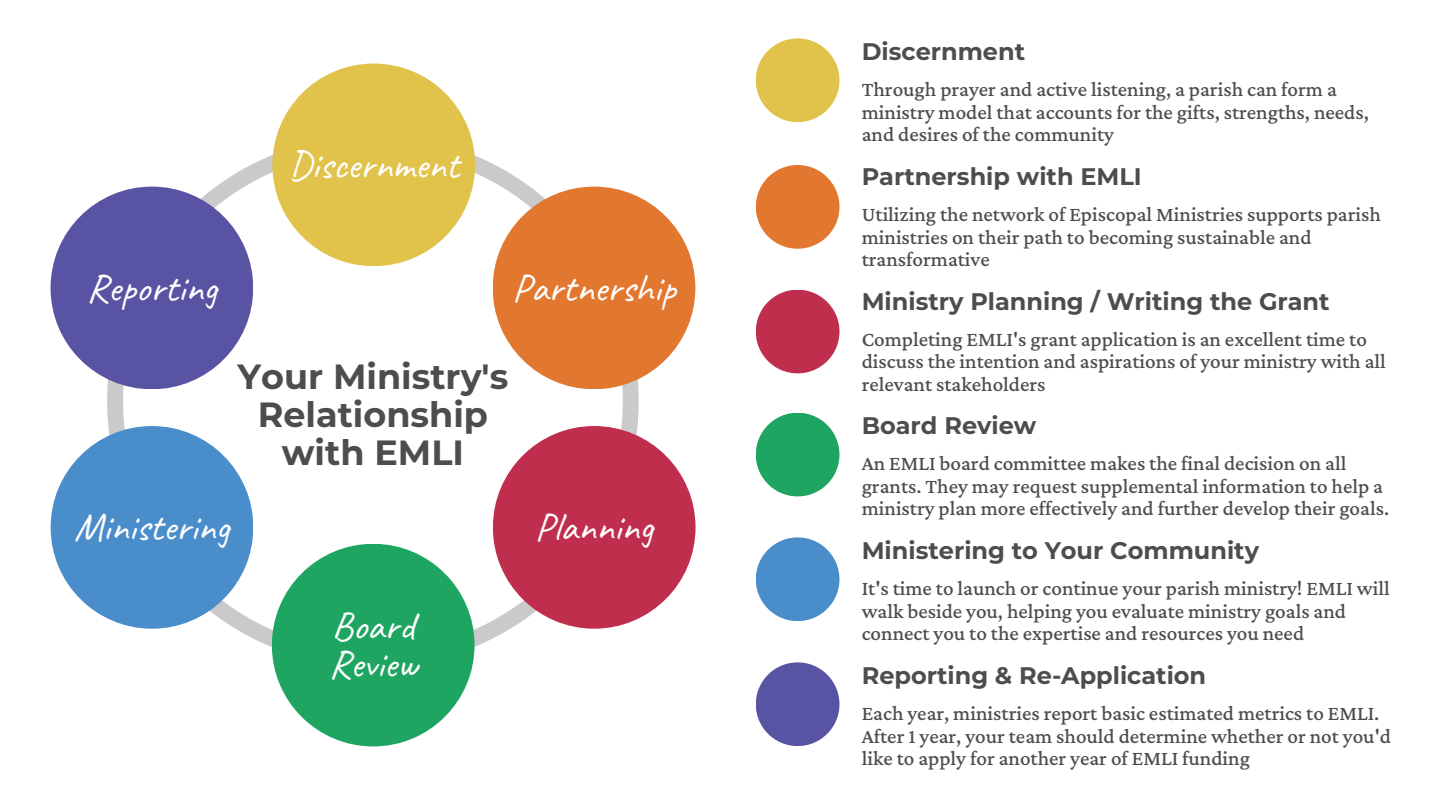
<style>
.page{position:relative;width:1440px;height:810px;background:#fff}
.page>*{position:absolute;margin:0;border:0;box-sizing:border-box;transform-origin:0 0}
.t1{font:40px/37.5px "Caveat";color:#fff}
.t2{font:700 35px/38.2px "Montserrat";color:#4d4d4d;text-align:center}
.t3{font:700 24px "Montserrat";color:#4d4d4d}
.t4{font:500 21px/22.5px "Crimson Pro";color:#4d4d4d}
</style>
<div class="page">
<div style="left:756px;top:38px;width:83px;height:84px;background:#e1c24a;border-radius:50%"></div>
<div style="left:756px;top:165px;width:83px;height:84px;background:#e2772f;border-radius:50%"></div>
<div style="left:756px;top:413px;width:83px;height:83px;background:#1ea562;border-radius:50%"></div>
<div style="left:756px;top:537px;width:83px;height:84px;background:#498dcb;border-radius:50%"></div>
<div style="left:756px;top:662px;width:83px;height:84px;background:#5953a3;border-radius:50%"></div>
<div style="left:756px;top:290px;width:83px;height:83px;background:#c02e4d;border-radius:50%"></div>
<svg style="left:107px;top:137px;width:531px;height:528px"></svg>
<div style="left:272px;top:64px;width:203px;height:202px;background:#e1c24a;border-radius:50%"></div>
<div style="left:272px;top:544px;width:203px;height:202px;background:#1ea562;border-radius:50%"></div>
<div style="left:51px;top:187px;width:202px;height:202px;background:#5953a3;border-radius:50%"></div>
<div style="left:51px;top:426px;width:202px;height:203px;background:#498dcb;border-radius:50%"></div>
<div style="left:493px;top:187px;width:202px;height:202px;background:#e2772f;border-radius:50%"></div>
<div style="left:493px;top:426px;width:203px;height:203px;background:#c02e4d;border-radius:50%"></div>
<h1 class="t1" style="left:289px;top:146px;width:172px">Discernment</h1>
<h1 class="t1" style="left:86px;top:269px;width:133px">Reporting</h1>
<h1 class="t1" style="left:512px;top:269px;width:165px">Partnership</h1>
<h2 class="t2" style="left:238px;top:357px;width:272px">Your Ministry's<br>Relationship with EMLI</h2>
<h1 class="t1" style="left:74px;top:508px;width:157px">Ministering</h1>
<h1 class="t1" style="left:329px;top:607px;width:90px">Board<br>Review</h1>
<h1 class="t1" style="left:535px;top:508px;width:120px">Planning</h1>
<p class="t3" style="left:862px;top:37px;width:165px">Discernment</p>
<p class="t4" style="left:862px;top:78px;width:509px">Through prayer and active listening, a parish can form a ministry model that accounts for the gifts, strengths, needs, and desires of the community</p>
<p class="t3" style="left:862px;top:162px;width:282px">Partnership with EMLI</p>
<p class="t4" style="left:862px;top:203px;width:521px">Utilizing the network of Episcopal Ministries supports parish ministries on their path to becoming sustainable and transformative</p>
<p class="t3" style="left:862px;top:286px;width:469px">Ministry Planning / Writing the Grant</p>
<p class="t4" style="left:862px;top:327px;width:526px">Completing EMLI's grant application is an excellent time to discuss the intention and aspirations of your ministry with all relevant stakeholders</p>
<p class="t3" style="left:862px;top:411px;width:176px">Board Review</p>
<p class="t4" style="left:862px;top:452px;width:529px">An EMLI board committee makes the final decision on all grants. They may request supplemental information to help a ministry plan more effectively and further develop their goals.</p>
<p class="t3" style="left:862px;top:536px;width:399px">Ministering to Your Community</p>
<p class="t4" style="left:862px;top:577px;width:530px">It's time to launch or continue your parish ministry! EMLI will walk beside you, helping you evaluate ministry goals and connect you to the expertise and resources you need</p>
<p class="t3" style="left:862px;top:661px;width:346px">Reporting &amp; Re-Application</p>
<p class="t4" style="left:862px;top:702px;width:531px">Each year, ministries report basic estimated metrics to EMLI.<br>After 1 year, your team should determine whether or not you'd like to apply for another year of EMLI funding</p>
</div>
